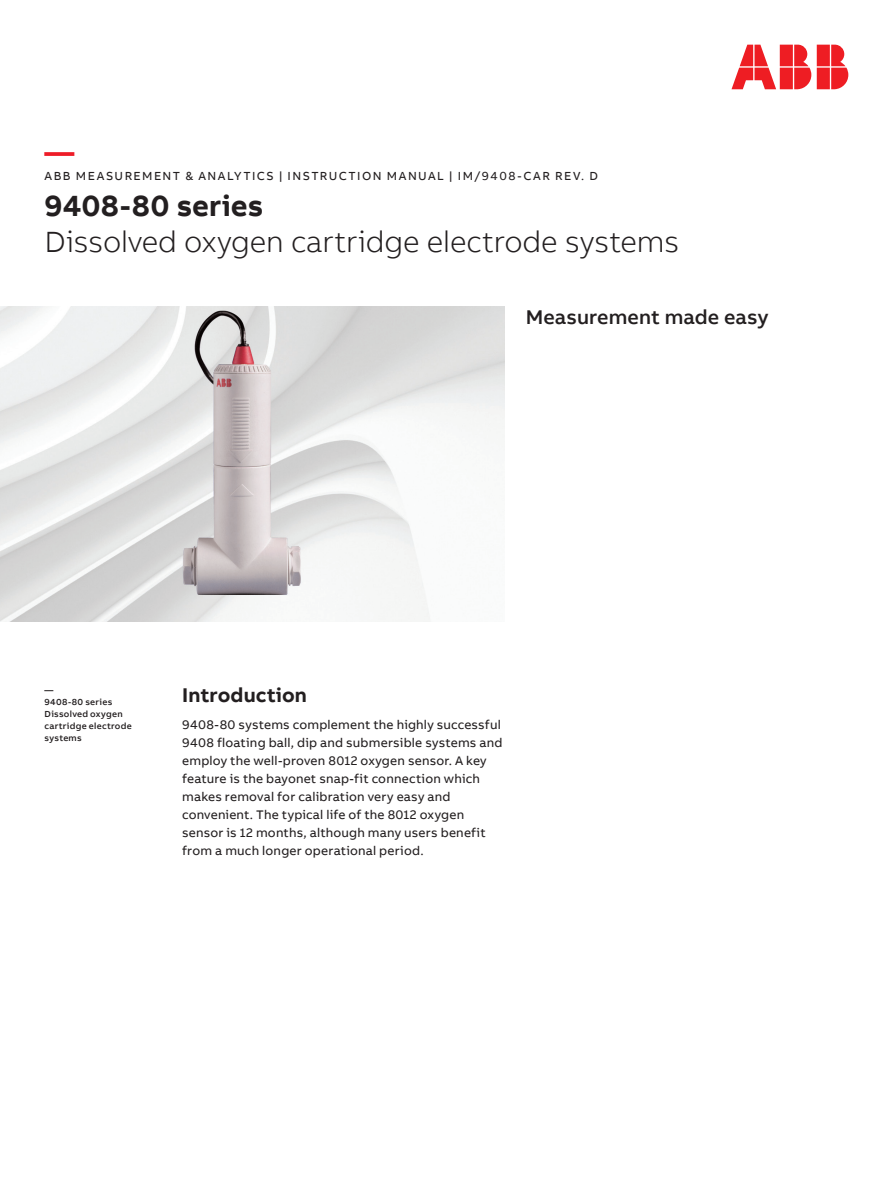
<style>
.page{position:relative;width:893px;height:1188px;background:#fff}
.page>*{position:absolute;margin:0;border:0;box-sizing:border-box;transform-origin:0 0}
.t1{font:300 30px "AB Bvoice";letter-spacing:-.005em;color:#231f20}
.t2{font:700 30px "AB Bvoice";letter-spacing:.005em;color:#231f20}
.t3{font:700 30px "AB Bvoice";color:#ee1c28}
.t4{font:500 20.4px "AB Bvoice";color:#231f20}
.t5{font:700 20.4px "AB Bvoice";letter-spacing:.005em;color:#231f20}
.t6{font:12.75px/18px "AB Bvoice";letter-spacing:.015em;color:#231f20}
.t7{font:12px "AB Bvoice";letter-spacing:.12em;color:#231f20}
.t8{font:500 9px/12px "AB Bvoice";letter-spacing:.03em;color:#231f20}
</style>
<div class="page">
<svg style="left:731px;top:45px;width:117px;height:44px"></svg>
<img style="left:0;top:306px;width:505px;height:315px">
<h1 class="t3" style="left:45px;top:133px;width:31px">—</h1>
<p class="t7" style="left:45px;top:169px;width:555px">ABB MEASUREMENT &amp; ANALYTICS | INSTRUCTION MANUAL | IM/9408-CAR REV. D</p>
<h1 class="t2" style="left:45px;top:187px;width:220px">9408-80 series</h1>
<h1 class="t1" style="left:45px;top:224px;width:636px">Dissolved oxygen cartridge electrode systems</h1>
<h2 class="t4" style="left:526px;top:304px;width:244px">Measurement made easy</h2>
<p class="t8" style="left:45px;top:684px;width:89px">—<br>9408-80 series<br>Dissolved oxygen cartridge electrode systems</p>
<h2 class="t5" style="left:182px;top:682px;width:126px">Introduction</h2>
<p class="t6" style="left:182px;top:716px;width:322px">9408-80 systems complement the highly successful 9408 floating ball, dip and submersible systems and employ the well-proven 8012 oxygen sensor. A key feature is the bayonet snap-fit connection which makes removal for calibration very easy and convenient. The typical life of the 8012 oxygen sensor is 12 months, although many users benefit from a much longer operational period.</p>
</div>
